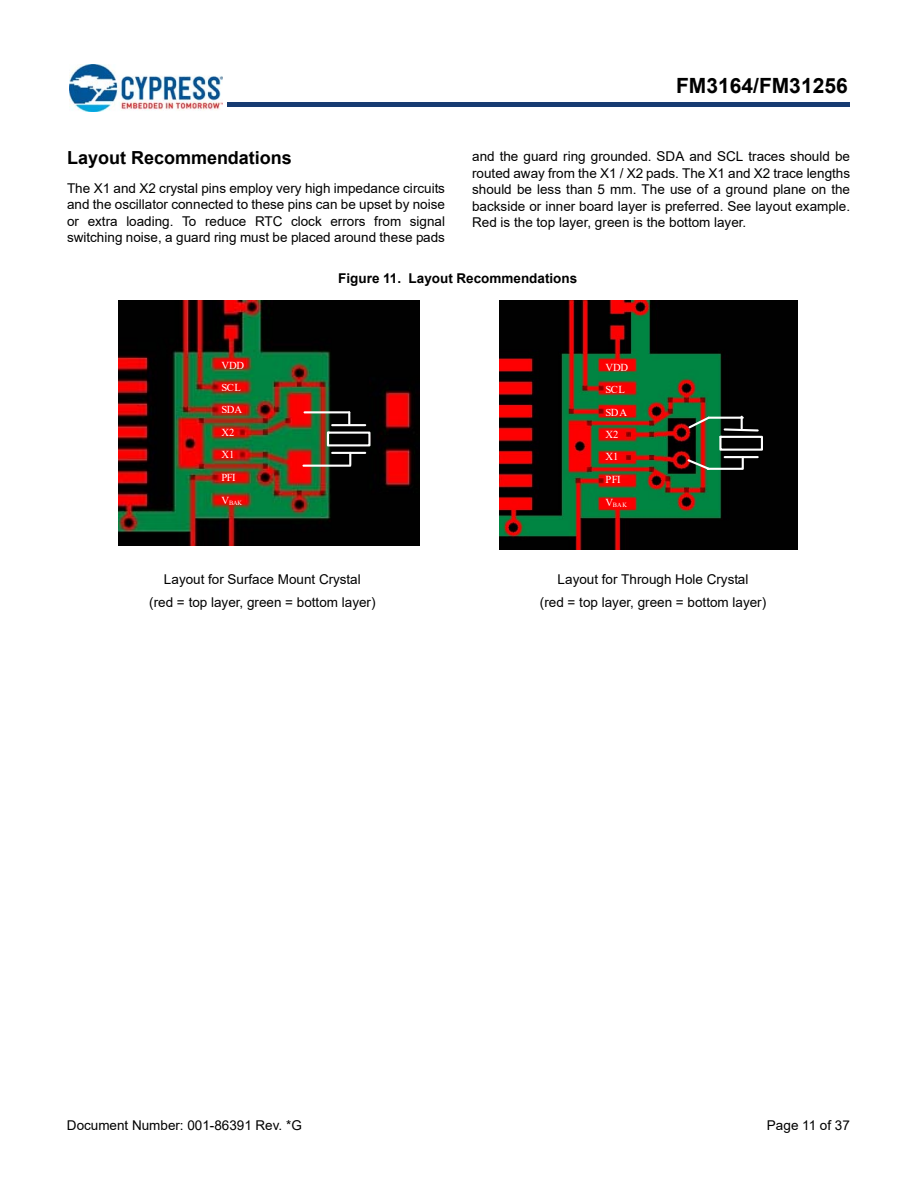
<style>
.page{position:relative;width:918px;height:1188px;background:#fff}
.page>*{position:absolute;margin:0;border:0;box-sizing:border-box;transform-origin:0 0}
.t1{font:700 21px "Arial";color:#000}
.t2{font:700 18px "Arial";color:#000}
.t3{font:13.5px/16.5px "Arial";color:#000;text-align:justify}
.t4{font:700 13.5px "Arial";color:#000}
.t5{font:10.65px/22.4px "Times New Roman";letter-spacing:-.02em;color:#fff}
.t6{font:6.45px "Times New Roman";color:#fff}
</style>
<div class="page">
<hr style="left:228px;top:103px;width:622px;height:4px;background:#163b71">
<hr style="left:228px;top:102px;width:622px;height:1px;background:#163b71">
<img style="left:70px;top:64px;width:153px;height:48px">
<img style="left:118px;top:301px;width:301px;height:245px">
<img style="left:499px;top:301px;width:298px;height:249px">
<svg style="left:686px;top:415px;width:78px;height:57px;background:#384737"></svg>
<hr style="left:305px;top:411px;width:44px;height:2px;background:#fff">
<hr style="left:303px;top:465px;width:47px;height:2px;background:#fff">
<svg style="left:348px;top:412px;width:2px;height:12px"></svg>
<hr style="left:332px;top:424px;width:33px;height:2px;background:#fff">
<svg style="left:326px;top:431px;width:46px;height:34px;background:#3a3d3a"></svg>
<h2 class="t2" style="left:67px;top:148px;width:226px">Layout Recommendations</h2>
<p class="t3" style="left:67px;top:180px;width:380px">The X1 and X2 crystal pins employ very high impedance circuits and the oscillator connected to these pins can be upset by noise or extra loading. To reduce RTC clock errors from signal switching noise, a guard ring must be placed around these pads</p>
<h1 class="t1" style="left:676px;top:74px;width:173px">FM3164/FM31256</h1>
<p class="t3" style="left:472px;top:148px;width:380px">and the guard ring grounded. SDA and SCL traces should be routed away from the X1 / X2 pads. The X1 and X2 trace lengths should be less than 5 mm. The use of a ground plane on the backside or inner board layer is preferred. See layout example.<br>Red is the top layer, green is the bottom layer.</p>
<p class="t5" style="left:222px;top:354px;width:24px">VDD<br>SCL<br>SDA<br>X2<br>X1<br>PFI</p>
<p class="t6" style="left:222px;top:499px;width:22px"><sup>V</sup>BAK</p>
<p class="t4" style="left:338px;top:270px;width:241px">Figure 11. Layout Recommendations</p>
<p class="t5" style="left:606px;top:356px;width:24px">VDD<br>SCL<br>SDA<br>X2<br>X1<br>PFI</p>
<p class="t6" style="left:606px;top:501px;width:23px"><sup>V</sup>BAK</p>
<p class="t3" style="left:149px;top:569px;width:228px;line-height:22.5px;text-align:center">Layout for Surface Mount Crystal<br>(red = top layer, green = bottom layer)</p>
<p class="t3" style="left:540px;top:569px;width:228px;line-height:22.5px;text-align:center">Layout for Through Hole Crystal<br>(red = top layer, green = bottom layer)</p>
<p class="t3" style="left:67px;top:1117px;width:236px">Document Number: 001-86391 Rev. *G</p>
<p class="t3" style="left:767px;top:1117px;width:84px">Page 11 of 37</p>
</div>
